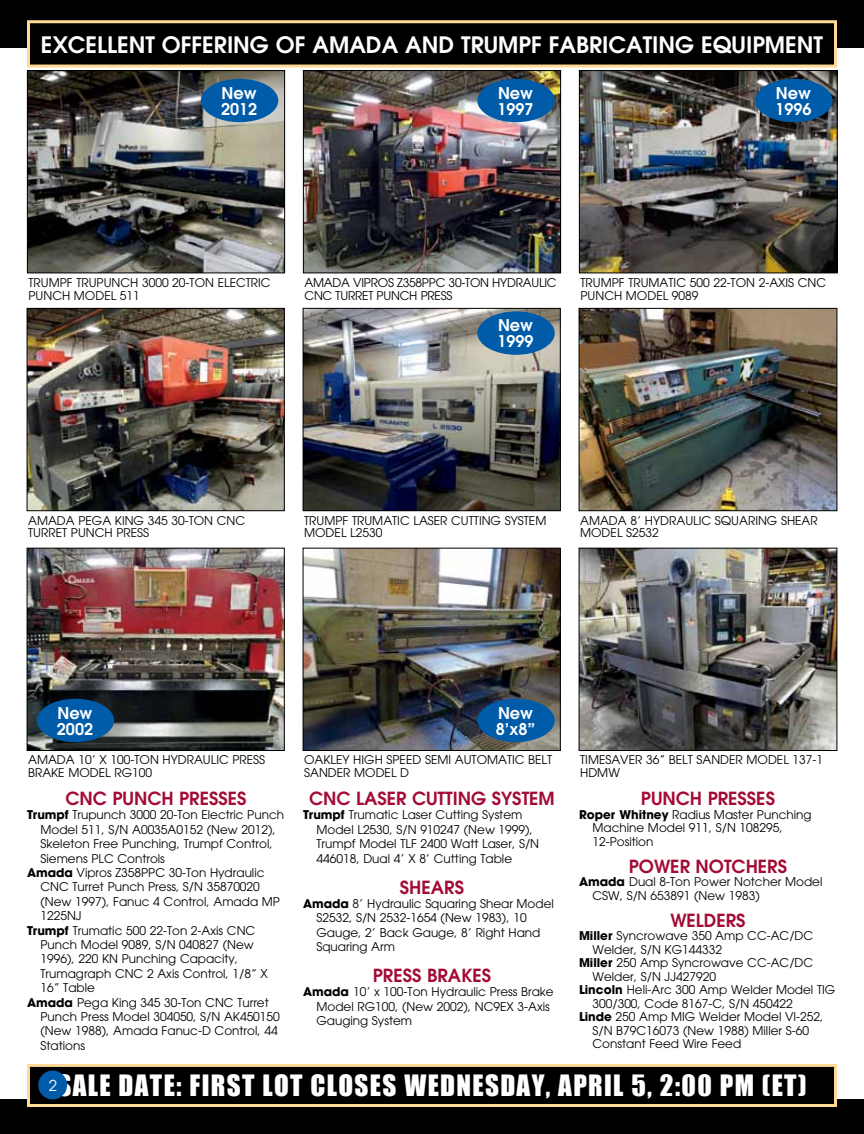
<style>
.page{position:relative;width:864px;height:1134px;background:#fff}
.page>*{position:absolute;margin:0;border:0;box-sizing:border-box;transform-origin:0 0}
.t1{font:27px "Impact";letter-spacing:.05em;color:#fff}
.t2{font:600 22.5px "Avant Garde";color:#fff}
.t3{font:600 18px "Avant Garde";color:#a30b35}
.t4{font:600 16.05px/16px "Avant Garde";color:#fff}
.t5{font:15px "Avant Garde";color:#fff}
.t6{font:12px/14.4px "Avant Garde";color:#000}
.t7{font:12px "Avant Garde";letter-spacing:-.02em;color:#000}
.s1{font-weight:700}
</style>
<div class="page">
<div style="left:0;top:0;width:864px;height:48px;background:#000"></div>
<div style="left:0;top:1099px;width:864px;height:35px;background:#000"></div>
<div style="left:28px;top:22px;width:808px;height:44px;background:#000"></div>
<div style="left:27px;top:20px;width:810px;height:48px;border:3px solid #ffd995"></div>
<div style="left:28px;top:1065px;width:808px;height:41px;background:#000"></div>
<div style="left:27px;top:1064px;width:810px;height:43px;border:3px solid #ffd995"></div>
<div style="left:38px;top:1071px;width:29px;height:28px;background:#005ba8;border-radius:50%"></div>
<img style="left:29px;top:72px;width:254px;height:199px">
<div style="left:27px;top:70px;width:258px;height:203px;border:1px solid #000"></div>
<img style="left:305px;top:72px;width:254px;height:199px">
<div style="left:303px;top:70px;width:258px;height:203px;border:1px solid #000"></div>
<img style="left:581px;top:72px;width:255px;height:199px">
<div style="left:579px;top:70px;width:259px;height:203px;border:1px solid #000"></div>
<img style="left:29px;top:310px;width:254px;height:199px">
<div style="left:27px;top:308px;width:258px;height:203px;border:1px solid #000"></div>
<img style="left:305px;top:310px;width:254px;height:199px">
<div style="left:303px;top:308px;width:258px;height:203px;border:1px solid #000"></div>
<img style="left:581px;top:310px;width:254px;height:199px">
<div style="left:579px;top:308px;width:258px;height:203px;border:1px solid #000"></div>
<img style="left:29px;top:550px;width:254px;height:199px">
<div style="left:27px;top:548px;width:258px;height:203px;border:1px solid #000"></div>
<img style="left:305px;top:550px;width:254px;height:199px">
<div style="left:303px;top:548px;width:258px;height:203px;border:1px solid #000"></div>
<img style="left:581px;top:550px;width:254px;height:199px">
<div style="left:579px;top:548px;width:258px;height:203px;border:1px solid #000"></div>
<div style="left:201px;top:79px;width:77px;height:43px;background:#005ba8;border-radius:50%"></div>
<div style="left:755px;top:79px;width:77px;height:43px;background:#005ba8;border-radius:50%"></div>
<div style="left:477px;top:311px;width:78px;height:44px;background:#005ba8;border-radius:50%"></div>
<div style="left:477px;top:699px;width:78px;height:43px;background:#005ba8;border-radius:50%"></div>
<div style="left:37px;top:699px;width:77px;height:43px;background:#005ba8;border-radius:50%"></div>
<div style="left:477px;top:79px;width:78px;height:43px;background:#005ba8;border-radius:50%"></div>
<h2 class="t2" style="left:41px;top:30px;width:784px">EXCELLENT OFFERING OF AMADA AND TRUMPF FABRICATING EQUIPMENT</h2>
<h3 class="t4" style="left:221px;top:84px;width:38px">New<br>2012</h3>
<h3 class="t4" style="left:775px;top:84px;width:38px">New<br>1996</h3>
<h3 class="t4" style="left:498px;top:84px;width:38px">New<br>1997</h3>
<p class="t6" style="left:28px;top:275px;width:29px">Trumpf</p>
<p class="t6" style="left:76px;top:275px;width:45px">Trupunch</p>
<p class="t6" style="left:142px;top:275px;width:90px">3000 20-Ton Electric</p>
<p class="t6" style="left:28px;top:288px;width:25px">Punch</p>
<p class="t6" style="left:74px;top:288px;width:30px">Model</p>
<p class="t6" style="left:120px;top:288px;width:21px">511</p>
<p class="t6" style="left:304px;top:275px;width:19px">Amada</p>
<p class="t7" style="left:353px;top:275px;width:163px">Vipros Z358PPC 30-Ton Hydra</p>
<p class="t6" style="left:532px;top:275px;width:14px">ulic</p>
<p class="t6" style="left:304px;top:288px;width:51px">CNC Turret</p>
<p class="t6" style="left:377px;top:288px;width:24px">Punch</p>
<p class="t6" style="left:421px;top:288px;width:14px">Press</p>
<h3 class="t4" style="left:498px;top:317px;width:38px">New<br>1999</h3>
<p class="t6" style="left:580px;top:275px;width:29px">Trumpf</p>
<p class="t6" style="left:628px;top:275px;width:29px">Trumatic</p>
<p class="t6" style="left:690px;top:275px;width:138px">500 22-Ton 2-Axis CNC</p>
<p class="t6" style="left:580px;top:288px;width:25px">Punch</p>
<p class="t6" style="left:626px;top:288px;width:30px">Model</p>
<p class="t6" style="left:672px;top:288px;width:28px">9089</p>
<p class="t6" style="left:28px;top:513px;width:20px">Amada</p>
<p class="t6" style="left:78px;top:513px;width:17px">Pega</p>
<p class="t6" style="left:115px;top:513px;width:15px">King</p>
<p class="t6" style="left:148px;top:513px;width:99px">345 30-Ton CNC</p>
<p class="t6" style="left:28px;top:526px;width:21px">Turret</p>
<p class="t6" style="left:71px;top:526px;width:25px">Punch</p>
<p class="t6" style="left:116px;top:526px;width:14px">Press</p>
<p class="t6" style="left:304px;top:513px;width:29px">Trumpf</p>
<p class="t6" style="left:352px;top:513px;width:29px">Trumatic</p>
<p class="t6" style="left:413px;top:513px;width:14px">Laser</p>
<p class="t6" style="left:451px;top:513px;width:25px">Cutting</p>
<p class="t6" style="left:505px;top:513px;width:21px">System</p>
<p class="t6" style="left:304px;top:526px;width:30px">Model</p>
<p class="t6" style="left:350px;top:526px;width:34px">L2530</p>
<p class="t6" style="left:580px;top:513px;width:20px">Amada</p>
<p class="t6" style="left:630px;top:513px;width:39px">8’ Hydra</p>
<p class="t6" style="left:685px;top:513px;width:15px">ulic</p>
<p class="t6" style="left:715px;top:513px;width:33px">Squaring</p>
<p class="t6" style="left:781px;top:513px;width:15px">Shear</p>
<p class="t6" style="left:580px;top:526px;width:30px">Model</p>
<p class="t6" style="left:626px;top:526px;width:34px">S2532</p>
<h3 class="t4" style="left:57px;top:704px;width:38px">New<br>2002</h3>
<h3 class="t4" style="left:496px;top:704px;width:41px">New<br>8’x8”</h3>
<p class="t6" style="left:28px;top:753px;width:20px">Amada</p>
<p class="t6" style="left:78px;top:753px;width:109px">10’ x 100-Ton Hydra</p>
<p class="t6" style="left:203px;top:753px;width:15px">ulic</p>
<p class="t6" style="left:232px;top:753px;width:15px">Press</p>
<p class="t6" style="left:28px;top:766px;width:15px">Brake</p>
<p class="t6" style="left:68px;top:766px;width:30px">Model</p>
<p class="t6" style="left:114px;top:766px;width:39px">RG100</p>
<p class="t6" style="left:304px;top:753px;width:9px">Oakle</p>
<p class="t6" style="left:343px;top:753px;width:27px">y High</p>
<p class="t6" style="left:387px;top:753px;width:14px">Speed</p>
<p class="t6" style="left:425px;top:753px;width:14px">Semi</p>
<p class="t6" style="left:455px;top:753px;width:41px">Automatic</p>
<p class="t6" style="left:528px;top:753px;width:14px">Belt</p>
<p class="t6" style="left:304px;top:766px;width:15px">Sander</p>
<p class="t6" style="left:354px;top:766px;width:30px">Model</p>
<p class="t6" style="left:400px;top:766px;width:10px">D</p>
<p class="t6" style="left:580px;top:753px;width:14px">Timesaver</p>
<p class="t6" style="left:646px;top:753px;width:37px">36” Belt</p>
<p class="t6" style="left:697px;top:753px;width:15px">Sander</p>
<p class="t6" style="left:747px;top:753px;width:30px">Model</p>
<p class="t6" style="left:793px;top:753px;width:32px">137-1</p>
<p class="t6" style="left:580px;top:766px;width:41px">HDMW</p>
<h3 class="t3" style="left:65px;top:787px;width:183px">CNC PUNCH PRESSES</h3>
<p class="t6" style="left:27px;top:808px;width:259px"><span class="s1">Trumpf</span> Trupunch 3000 20-Ton Electric Punch</p>
<p class="t6" style="left:40px;top:822px;width:237px">Model 511, S/N A0035A0152 (New 2012),</p>
<p class="t6" style="left:40px;top:837px;width:234px">Skeleton Free Punching, Trumpf Control,</p>
<p class="t6" style="left:40px;top:851px;width:126px">Siemens PLC Controls</p>
<p class="t6" style="left:27px;top:865px;width:239px"><span class="s1">Amada</span> Vipros Z358PPC 30-Ton Hydraulic</p>
<p class="t6" style="left:40px;top:880px;width:221px">CNC Turret Punch Press, S/N 35870020</p>
<p class="t6" style="left:40px;top:894px;width:241px">(New 1997), Fanuc 4 Control, Amada MP</p>
<p class="t6" style="left:40px;top:909px;width:43px">1225NJ</p>
<p class="t6" style="left:27px;top:923px;width:230px"><span class="s1">Trumpf</span> Trumatic 500 22-Ton 2-Axis CNC</p>
<p class="t6" style="left:40px;top:937px;width:215px">Punch Model 9089, S/N 040827 (New</p>
<p class="t6" style="left:40px;top:952px;width:199px">1996), 220 KN Punching Capacity,</p>
<p class="t6" style="left:40px;top:966px;width:229px">Trumagraph CNC 2 Axis Control, 1/8” X</p>
<p class="t6" style="left:40px;top:981px;width:56px">16” Table</p>
<p class="t6" style="left:27px;top:995px;width:243px"><span class="s1">Amada</span> Pega King 345 30-Ton CNC Turret</p>
<p class="t6" style="left:40px;top:1009px;width:241px">Punch Press Model 304050, S/N AK450150</p>
<p class="t6" style="left:40px;top:1024px;width:239px">(New 1988), Amada Fanuc-D Control, 44</p>
<p class="t6" style="left:40px;top:1038px;width:46px">Stations</p>
<h3 class="t3" style="left:309px;top:787px;width:247px">CNC LASER CUTTING SYSTEM</h3>
<p class="t6" style="left:316px;top:808px;width:224px;text-indent:-14px"><span class="s1">Trumpf</span> Trumatic Laser Cutting System Model L2530, S/N 910247 (New 1999), Trumpf Model TLF 2400 Watt Laser, S/N 446018, Dual 4’ X 8’ Cutting Table</p>
<h3 class="t3" style="left:400px;top:875px;width:66px">SHEARS</h3>
<p class="t6" style="left:316px;top:896px;width:239px;text-indent:-14px"><span class="s1">Amada</span> 8’ Hydraulic Squaring Shear Model<br>S2532, S/N 2532-1654 (New 1983), 10<br>Gauge, 2’ Back Gauge, 8’ Right Hand<br>Squaring Arm</p>
<h3 class="t3" style="left:373px;top:964px;width:120px">PRESS BRAKES</h3>
<p class="t6" style="left:316px;top:985px;width:239px;text-indent:-14px"><span class="s1">Amada</span> 10’ x 100-Ton Hydraulic Press Brake<br>Model RG100, (New 2002), NC9EX 3-Axis<br>Gauging System</p>
<h3 class="t3" style="left:641px;top:787px;width:136px">PUNCH PRESSES</h3>
<p class="t6" style="left:592px;top:807px;width:221px;line-height:13.5px;text-indent:-14px"><span class="s1">Roper Whitney</span> Radius Master Punching<br>Machine Model 911, S/N 108295,<br>12-Position</p>
<h3 class="t3" style="left:629px;top:854px;width:160px">POWER NOTCHERS</h3>
<p class="t6" style="left:592px;top:875px;width:231px;line-height:13.5px;text-indent:-14px"><span class="s1">Amada</span> Dual 8-Ton Power Notcher Model<br>CSW, S/N 653891 (New 1983)</p>
<h3 class="t3" style="left:670px;top:908px;width:77px">WELDERS</h3>
<p class="t6" style="left:579px;top:928px;width:236px"><span class="s1">Miller</span> Syncrowave 350 Amp CC-AC/DC</p>
<p class="t6" style="left:592px;top:942px;width:131px">Welder, S/N KG144332</p>
<p class="t6" style="left:579px;top:955px;width:236px"><span class="s1">Miller</span> 250 Amp Syncrowave CC-AC/DC</p>
<p class="t6" style="left:592px;top:969px;width:125px">Welder, S/N JJ427920</p>
<p class="t6" style="left:579px;top:982px;width:258px"><span class="s1">Lincoln</span> Heli-Arc 300 Amp Welder Model TIG</p>
<p class="t6" style="left:592px;top:996px;width:202px">300/300, Code 8167-C, S/N 450422</p>
<p class="t6" style="left:579px;top:1009px;width:246px"><span class="s1">Linde</span> 250 Amp MIG Welder Model VI-252,</p>
<p class="t6" style="left:592px;top:1023px;width:218px">S/N B79C16073 (New 1988) Miller S-60</p>
<p class="t6" style="left:592px;top:1036px;width:150px">Constant Feed Wire Feed</p>
<h1 class="t1" style="left:57px;top:1069px;width:751px">SALE DATE: FIRST LOT CLOSES WEDNESDAY, APRIL 5, 2:00 PM (ET)</h1>
<p class="t5" style="left:49px;top:1077px;width:10px">2</p>
</div>
